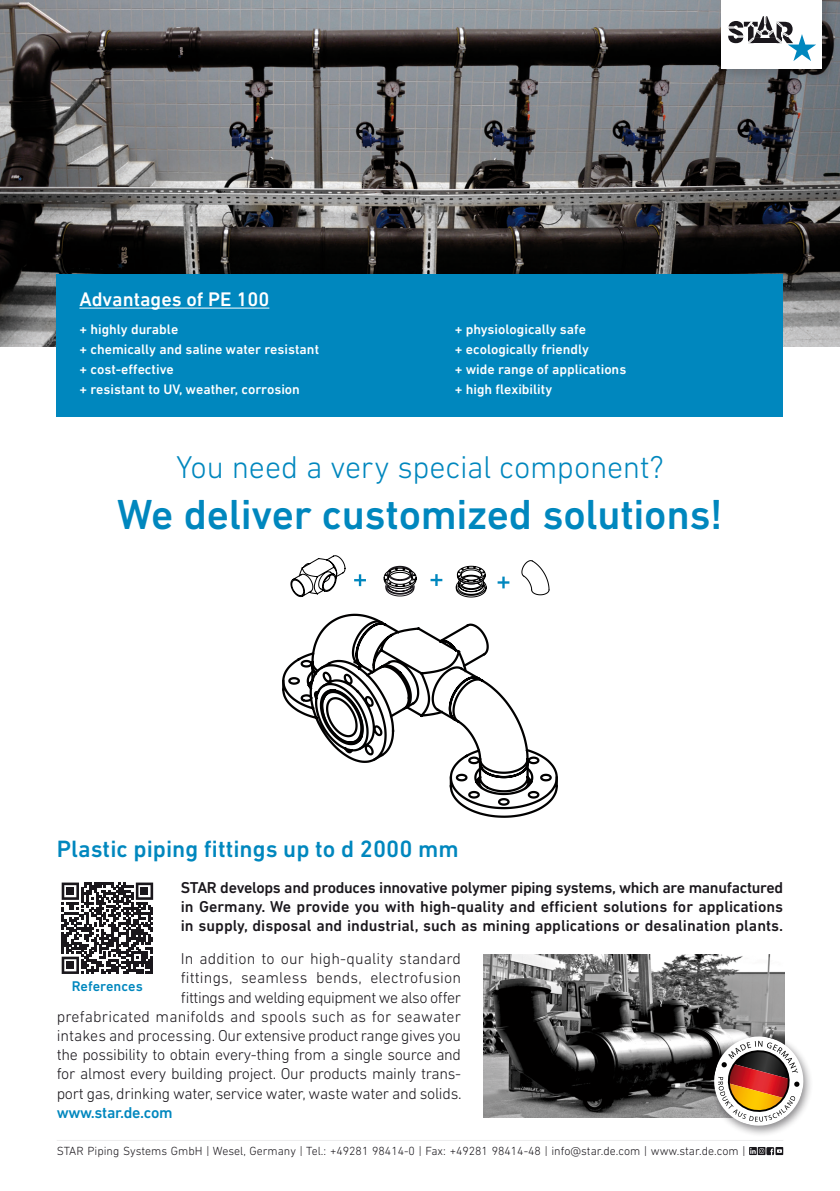
<style>
.page{position:relative;width:840px;height:1191px;background:#fff}
.page>*{position:absolute;margin:0;border:0;box-sizing:border-box;transform-origin:0 0}
.t1{font:500 42.8px "DIN Next LT Pro";letter-spacing:-.01em;color:#0087be}
.t2{font:300 32px "DIN Next LT Pro";letter-spacing:-.01em;color:#0087be}
.t3{font:500 24px "DIN Next LT Pro";color:#0087be}
.t4{font:500 20px "DIN Next LT Pro";color:#fff}
.t5{font:300 16px/19.2px "DIN Next LT Pro";letter-spacing:-.02em;color:#1a171c;text-align:right}
.t6{font:500 16px/19.2px "DIN Next LT Pro";color:#1a171c;text-align:justify}
.t7{font:500 16px "DIN Next LT Pro";letter-spacing:-.02em;color:#0087be}
.t8{font:500 14.4px "DIN Next LT Pro";color:#0087be}
.t9{font:500 14px/20px "DIN Next LT Pro";color:#fff}
.t10{font:300 12px "DIN Next LT Pro";color:#1a171c}
</style>
<div class="page">
<img style="left:0;top:0;width:839px;height:347px">
<svg style="left:62px;top:882px;width:91px;height:92px"></svg>
<div style="left:67px;top:887px;width:7px;height:8px;background:#1a171c"></div>
<div style="left:141px;top:887px;width:7px;height:8px;background:#1a171c"></div>
<div style="left:67px;top:961px;width:7px;height:8px;background:#1a171c"></div>
<div style="left:57px;top:274px;width:725px;height:143px;background:#0087be"></div>
<hr style="left:79px;top:307px;width:190px;height:1px;background:#fff">
<svg style="left:282px;top:621px;width:276px;height:197px"></svg>
<svg style="left:290px;top:555px;width:55px;height:42px"></svg>
<svg style="left:455px;top:565px;width:31px;height:33px"></svg>
<svg style="left:383px;top:565px;width:33px;height:32px"></svg>
<svg style="left:354px;top:574px;width:12px;height:12px"></svg>
<svg style="left:430px;top:574px;width:12px;height:12px"></svg>
<svg style="left:497px;top:576px;width:12px;height:12px"></svg>
<svg style="left:521px;top:560px;width:28px;height:35px"></svg>
<img style="left:483px;top:954px;width:300px;height:163px">
<div style="left:718px;top:0;width:118px;height:83px;background:#1a171c;opacity:.2"></div>
<div style="left:721px;top:0;width:100px;height:68px;background:#fff"></div>
<svg style="left:669px;top:16px;width:146px;height:99px"></svg>
<svg style="left:749px;top:1147px;width:33px;height:8px"></svg>
<div style="left:707px;top:1032px;width:105px;height:105px;background:#1a171c;opacity:.5"></div>
<svg style="left:709px;top:1031px;width:98px;height:99px"></svg>
<hr style="left:57px;top:1140px;width:725px;height:1px;background:#ededee">
<p class="t4" style="left:79px;top:288px;width:191px">Advantages of PE 100</p>
<p class="t9" style="left:79px;top:319px;width:241px">+ highly durable<br>+ chemically and saline water resistant + cost-effective<br>+ resistant to UV, weather, corrosion</p>
<p class="t9" style="left:454px;top:319px;width:173px">+ physiologically safe<br>+ ecologically friendly<br>+ wide range of applications + high flexibility</p>
<h2 class="t2" style="left:176px;top:448px;width:489px">You need a very special component?</h2>
<h1 class="t1" style="left:117px;top:490px;width:607px">We deliver customized solutions!</h1>
<h3 class="t3" style="left:57px;top:835px;width:403px">Plastic piping fittings up to d 2000 mm</h3>
<p class="t6" style="left:181px;top:877px;width:603px">STAR develops and produces innovative polymer piping systems, which are manufactured in Germany. We provide you with high-quality and efficient solutions for applications in supply, disposal and industrial, such as mining applications or desalination plants.</p>
<p class="t5" style="left:57px;top:949px;width:406px">In addition to our high-quality standard<br>fittings, seamless bends, electrofusion<br>fittings and welding equipment we also offer<br>prefabricated manifolds and spools such as for seawater intakes and processing. Our extensive product range gives you the possibility to obtain every-thing from a single source and for almost every building project. Our products mainly trans&shy;port gas, drinking water, service water, waste water and solids.</p>
<p class="t7" style="left:57px;top:1103px;width:117px">www.star.de.com</p>
<p class="t8" style="left:72px;top:977px;width:72px">References</p>
<p class="t10" style="left:57px;top:1144px;width:689px">STAR Piping Systems GmbH | Wesel, Germany | Tel.: +49281 98414-0 | Fax: +49281 98414-48 | info@star.de.com | www.star.de.com |</p>
</div>
